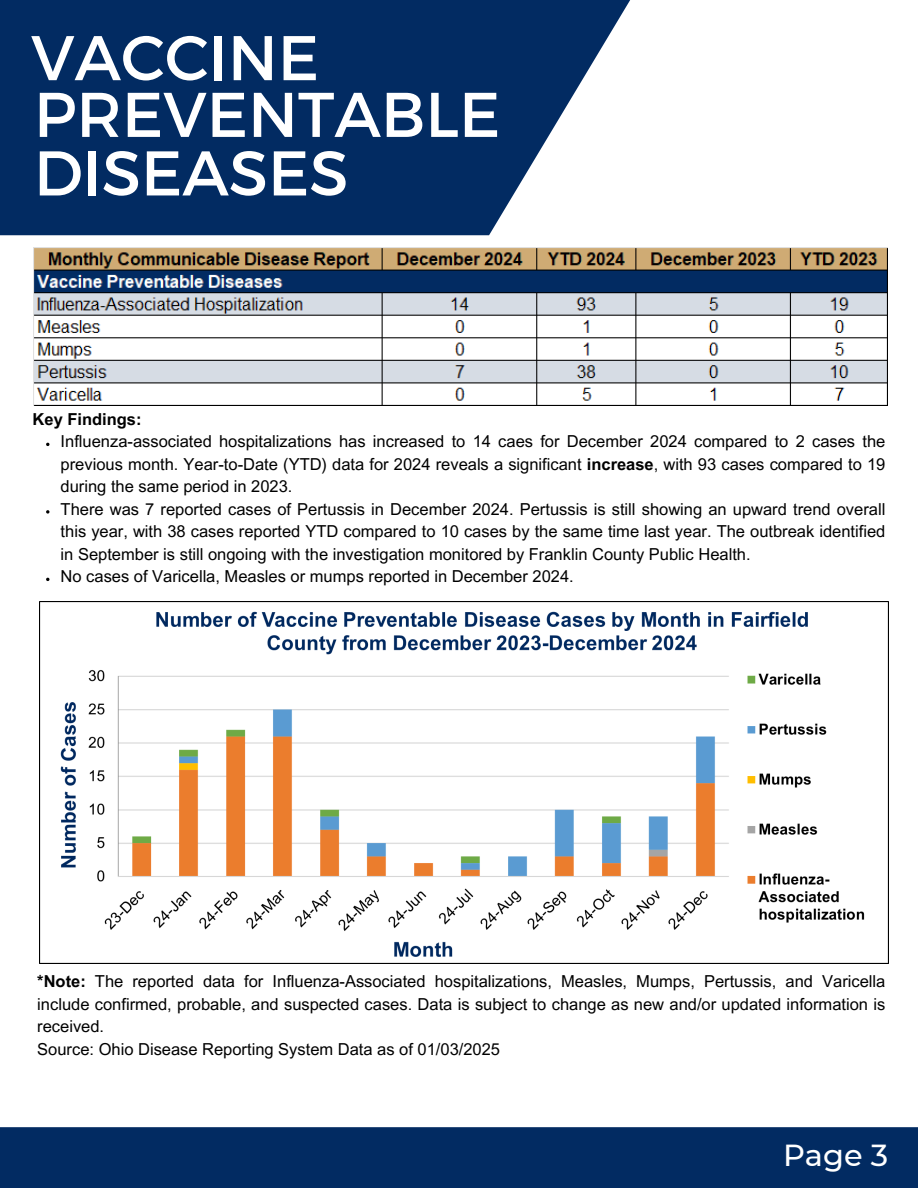
<style>
.page{position:relative;width:918px;height:1188px;background:#fff}
.page>*{position:absolute;margin:0;border:0;box-sizing:border-box;transform-origin:0 0}
.t1{font:63px "Montserrat";color:#fff}
.t2{font:500 30.3px "Montserrat";color:#fff}
.t3{font:16.5px/22.5px "Arial MT Pro";color:#000;text-align:justify}
.t4{font:700 16.5px "Arial MT Pro";color:#000}
.s1{font-weight:700}
</style>
<div class="page">
<svg style="left:0;top:0;width:630px;height:235px;background:#1d4273"></svg>
<div style="left:0;top:1127px;width:918px;height:61px;background:#022b62"></div>
<img style="left:34px;top:248px;width:854px;height:157px">
<img style="left:39px;top:602px;width:849px;height:361px">
<svg style="left:46px;top:510px;width:3px;height:4px"></svg>
<h1 class="t1" style="left:31px;top:17px;width:290px">VACCINE</h1>
<h1 class="t1" style="left:34px;top:74px;width:468px">PREVENTABLE</h1>
<h1 class="t1" style="left:34px;top:132px;width:316px">DISEASES</h1>
<p class="t4" style="left:33px;top:413px;width:111px">Key Findings:</p>
<p class="t3" style="left:61px;top:432px;width:826px">Influenza-associated hospitalizations has increased to 14 caes for December 2024 compared to 2 cases the previous month. Year-to-Date (YTD) data for 2024 reveals a significant <span class="s1">increase</span>, with 93 cases compared to 19 during the same period in 2023.</p>
<p class="t3" style="left:61px;top:500px;width:826px">There was 7 reported cases of Pertussis in December 2024. Pertussis is still showing an upward trend overall this year, with 38 cases reported YTD compared to 10 cases by the same time last year. The outbreak identified in September is still ongoing with the investigation monitored by Franklin County Public Health.</p>
<p class="t3" style="left:61px;top:567px;width:515px">No cases of Varicella, Measles or mumps reported in December 2024.</p>
<p class="t3" style="left:37px;top:972px;width:850px"><span class="s1">*Note:</span> The reported data for Influenza-Associated hospitalizations, Measles, Mumps, Pertussis, and Varicella include confirmed, probable, and suspected cases. Data is subject to change as new and/or updated information is received.</p>
<h3 class="t3" style="left:37px;top:1040px;width:464px">Source: Ohio Disease Reporting System Data as of 01/03/2025</h3>
<p class="t2" style="left:783px;top:1137px;width:107px">Page 3</p>
</div>
